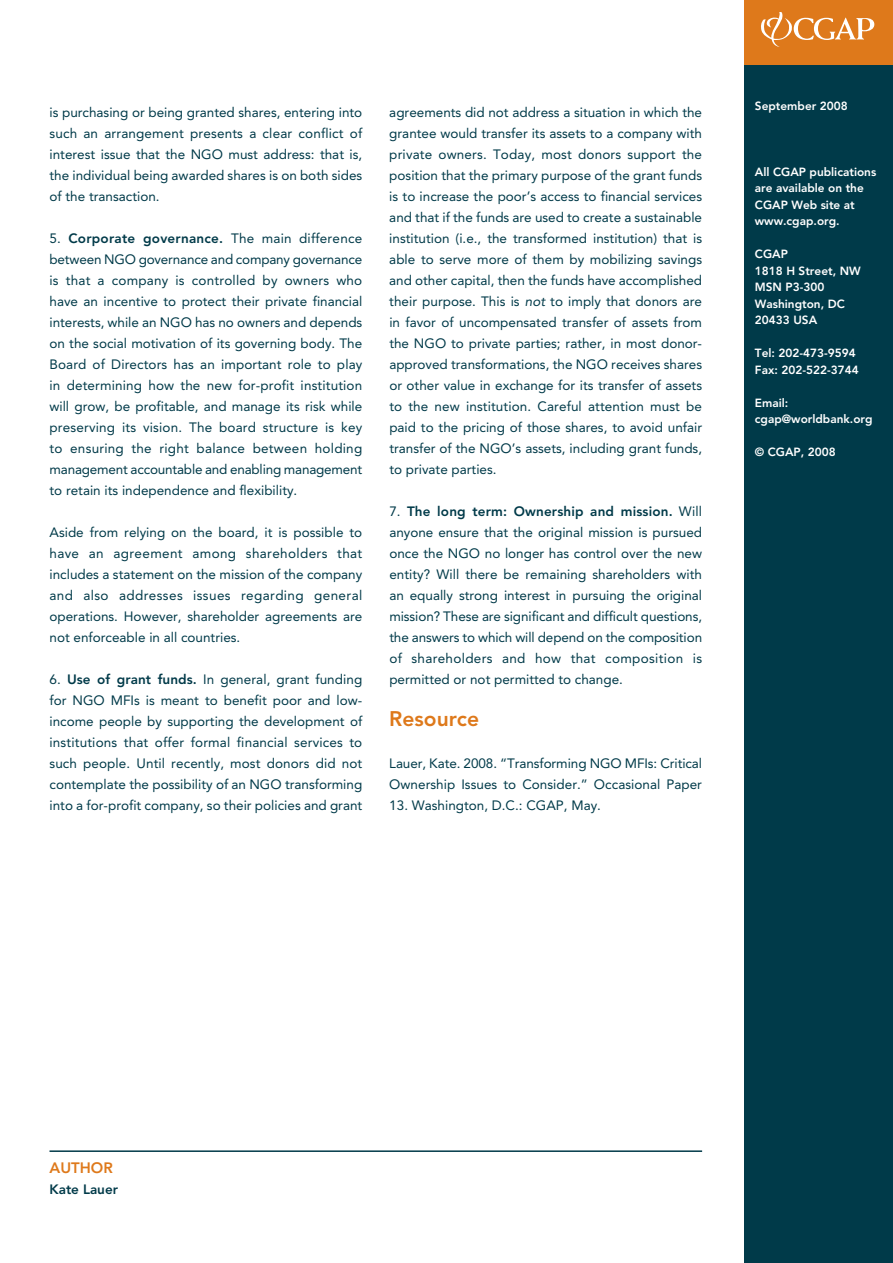
<style>
.page{position:relative;width:893px;height:1263px;background:#fff}
.page>*{position:absolute;margin:0;border:0;box-sizing:border-box;transform-origin:0 0}
.t1{font:800 21px "Avenir";color:#de791b}
.t2{font:800 15px "Avenir";color:#de791b}
.t3{font:13.5px/21px "Avenir";color:#003a49;text-align:justify}
.t4{font:800 13.5px "Avenir";color:#003a49}
.t5{font:800 11.85px/16.5px "Avenir";color:#fff}
.s1{font-weight:800}
.s2{font-style:italic}
</style>
<div class="page">
<div style="left:744px;top:51px;width:149px;height:1212px;background:#003a49"></div>
<div style="left:744px;top:0;width:149px;height:64px;background:#de791b"></div>
<svg style="left:761px;top:12px;width:113px;height:35px"></svg>
<hr style="left:50px;top:1150px;width:652px;height:2px;background:#003a49">
<p class="t3" style="left:50px;top:103px;width:314px">is purchasing or being granted shares, entering into such an arrangement presents a clear conflict of interest issue that the NGO must address: that is, the individual being awarded shares is on both sides of the transaction.</p>
<p class="t3" style="left:50px;top:229px;width:314px">5. <span class="s1">Corporate governance.</span> The main difference between NGO governance and company governance is that a company is controlled by owners who have an incentive to protect their private financial interests, while an NGO has no owners and depends on the social motivation of its governing body. The Board of Directors has an important role to play in determining how the new for-profit institution will grow, be profitable, and manage its risk while preserving its vision. The board structure is key to ensuring the right balance between holding management accountable and enabling management to retain its independence and flexibility.</p>
<p class="t3" style="left:50px;top:523px;width:314px">Aside from relying on the board, it is possible to have an agreement among shareholders that includes a statement on the mission of the company and also addresses issues regarding general operations. However, shareholder agreements are not enforceable in all countries.</p>
<p class="t3" style="left:50px;top:670px;width:314px">6. <span class="s1">Use of grant funds.</span> In general, grant funding for NGO MFIs is meant to benefit poor and low&shy;income people by supporting the development of institutions that offer formal financial services to such people. Until recently, most donors did not contemplate the possibility of an NGO transforming into a for-profit company, so their policies and grant</p>
<p class="t3" style="left:389px;top:103px;width:314px">agreements did not address a situation in which the grantee would transfer its assets to a company with private owners. Today, most donors support the position that the primary purpose of the grant funds is to increase the poor’s access to financial services and that if the funds are used to create a sustainable institution (i.e., the transformed institution) that is able to serve more of them by mobilizing savings and other capital, then the funds have accomplished their purpose. This is <span class="s2">not</span> to imply that donors are in favor of uncompensated transfer of assets from the NGO to private parties; rather, in most donor&shy;approved transformations, the NGO receives shares or other value in exchange for its transfer of assets to the new institution. Careful attention must be paid to the pricing of those shares, to avoid unfair transfer of the NGO’s assets, including grant funds, to private parties.</p>
<p class="t3" style="left:389px;top:502px;width:314px">7. <span class="s1">The long term: Ownership and mission.</span> Will anyone ensure that the original mission is pursued once the NGO no longer has control over the new entity? Will there be remaining shareholders with an equally strong interest in pursuing the original mission? These are significant and difficult questions, the answers to which will depend on the composition of shareholders and how that composition is permitted or not permitted to change.</p>
<h1 class="t1" style="left:389px;top:710px;width:91px">Resource</h1>
<p class="t3" style="left:389px;top:754px;width:314px">Lauer, Kate. 2008. “Transforming NGO MFIs: Critical<br>Ownership Issues to Consider.” Occasional Paper</p>
<p class="t3" style="left:389px;top:796px;width:213px">13. Washington, D.C.: CGAP, May.</p>
<p class="t5" style="left:755px;top:99px;width:94px">September 2008</p>
<p class="t5" style="left:755px;top:165px;width:123px">All CGAP publications are available on the<br>CGAP Web site at www.cgap.org.</p>
<p class="t5" style="left:755px;top:247px;width:107px">CGAP<br>1818 H Street, NW<br>MSN P3-300<br>Washington, DC<br>20433 USA</p>
<p class="t5" style="left:755px;top:346px;width:105px">Tel: 202-473-9594<br>Fax: 202-522-3744</p>
<p class="t5" style="left:755px;top:396px;width:119px">Email: cgap@worldbank.org</p>
<p class="t5" style="left:755px;top:445px;width:82px">© CGAP, 2008</p>
<p class="t2" style="left:50px;top:1161px;width:65px">AUTHOR</p>
<p class="t4" style="left:50px;top:1183px;width:70px">Kate Lauer</p>
</div>
